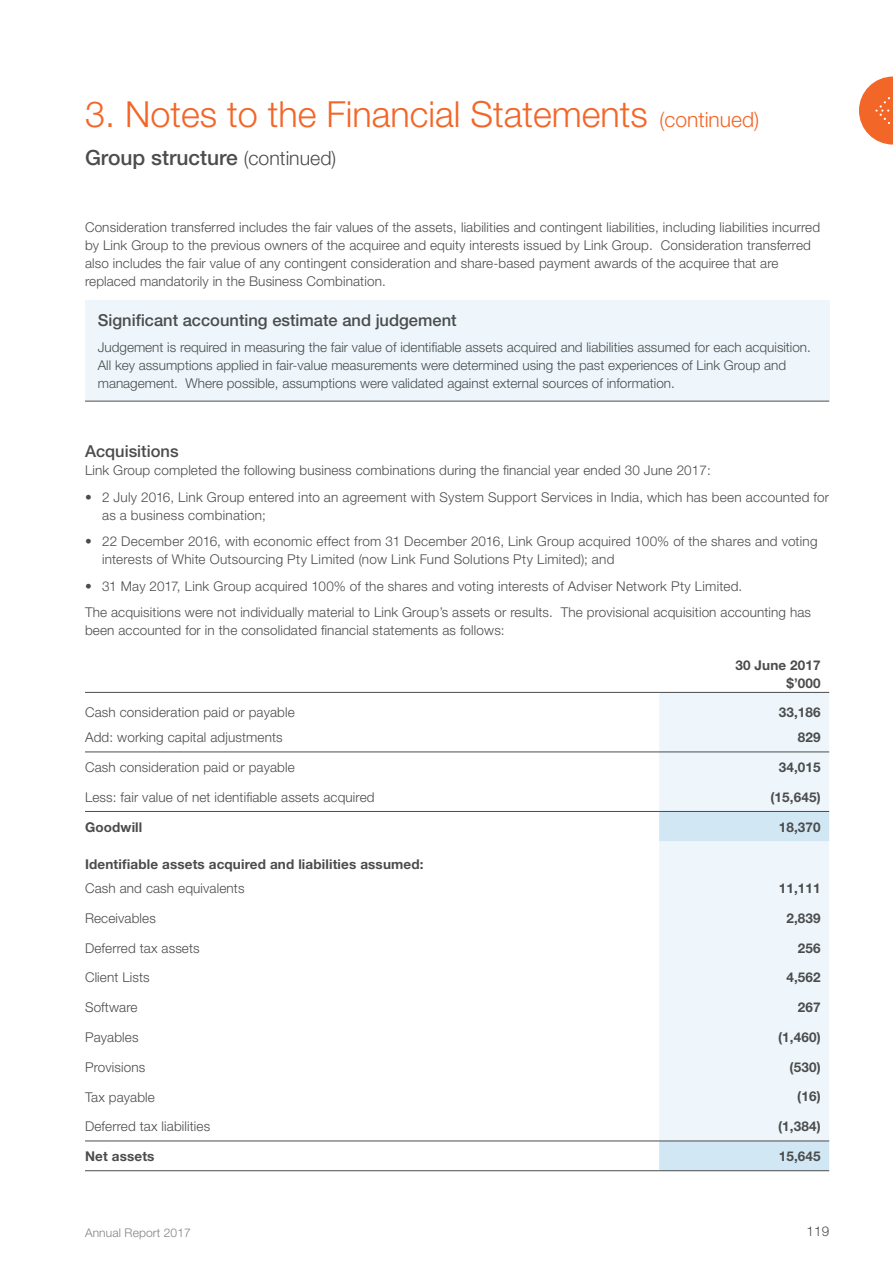
<style>
.page{position:relative;width:893px;height:1263px;background:#fff}
.page>*{position:absolute;margin:0;border:0;box-sizing:border-box;transform-origin:0 0}
.t1{font:300 36px "Helvetica Neue LT";color:#f26628}
.t2{font:500 21px "Helvetica Neue LT";color:#4b4c4d}
.t3{font:500 16.5px "Helvetica Neue LT";color:#4b4c4d}
.t4{font:300 13.5px/18px "Helvetica Neue LT";letter-spacing:.01em;color:#4b4c4d}
.t5{font:700 13.5px "Helvetica Neue LT";letter-spacing:.01em;color:#4b4c4d}
.t6{font:300 12px "Helvetica Neue LT";letter-spacing:.01em;color:#808285}
.s1{font-size:21px}
.s2{font-weight:300;font-size:19.5px}
</style>
<div class="page">
<svg style="left:859px;top:77px;width:34px;height:68px"></svg>
<div style="left:85px;top:300px;width:744px;height:101px;background:#eef6fb"></div>
<hr style="left:85px;top:401px;width:744px;height:1px;background:#4b4c4d">
<div style="left:659px;top:693px;width:170px;height:118px;background:#eef6fb"></div>
<svg style="left:659px;top:812px;width:170px;height:358px;background:#e9f3f9"></svg>
<hr style="left:85px;top:692px;width:574px;height:1px;background:#4b4c4d">
<hr style="left:659px;top:692px;width:170px;height:1px;background:#4b4c4d">
<hr style="left:85px;top:752px;width:574px;height:1px;background:#4b4c4d">
<hr style="left:659px;top:752px;width:170px;height:1px;background:#4b4c4d">
<hr style="left:85px;top:811px;width:574px;height:1px;background:#4b4c4d">
<hr style="left:659px;top:811px;width:170px;height:1px;background:#4b4c4d">
<hr style="left:85px;top:1141px;width:574px;height:1px;background:#4b4c4d">
<hr style="left:659px;top:1141px;width:170px;height:1px;background:#4b4c4d">
<hr style="left:85px;top:1170px;width:574px;height:1px;background:#4b4c4d">
<hr style="left:659px;top:1170px;width:170px;height:1px;background:#4b4c4d">
<p class="t1" style="left:85px;top:92px;width:676px">3. Notes to the Financial Statements <span class="s1">(continued)</span></p>
<p class="t2" style="left:85px;top:145px;width:253px">Group structure <span class="s2">(continued)</span></p>
<p class="t4" style="left:85px;top:218px;width:737px">Consideration transferred includes the fair values of the assets, liabilities and contingent liabilities, including liabilities incurred by Link Group to the previous owners of the acquiree and equity interests issued by Link Group. Consideration transferred also includes the fair value of any contingent consideration and share-based payment awards of the acquiree that are replaced mandatorily in the Business Combination.</p>
<p class="t3" style="left:98px;top:310px;width:360px">Significant accounting estimate and judgement</p>
<p class="t4" style="left:98px;top:338px;width:715px">Judgement is required in measuring the fair value of identifiable assets acquired and liabilities assumed for each acquisition.<br>All key assumptions applied in fair-value measurements were determined using the past experiences of Link Group and management. Where possible, assumptions were validated against external sources of information.</p>
<p class="t3" style="left:85px;top:442px;width:95px">Acquisitions</p>
<p class="t4" style="left:85px;top:461px;width:627px">Link Group completed the following business combinations during the financial year ended 30 June 2017:</p>
<p class="t4" style="left:102px;top:488px;width:728px;text-indent:-17px">• 2 July 2016, Link Group entered into an agreement with System Support Services in India, which has been accounted for as a business combination;</p>
<p class="t4" style="left:102px;top:532px;width:717px;text-indent:-17px">• 22 December 2016, with economic effect from 31 December 2016, Link Group acquired 100% of the shares and voting interests of White Outsourcing Pty Limited (now Link Fund Solutions Pty Limited); and</p>
<p class="t4" style="left:85px;top:577px;width:659px">• 31 May 2017, Link Group acquired 100% of the shares and voting interests of Adviser Network Pty Limited.</p>
<p class="t4" style="left:85px;top:603px;width:728px">The acquisitions were not individually material to Link Group’s assets or results. The provisional acquisition accounting has been accounted for in the consolidated financial statements as follows:</p>
<p class="t5" style="left:735px;top:657px;width:87px">30 June 2017</p>
<p class="t5" style="left:786px;top:675px;width:36px">$’000</p>
<p class="t4" style="left:85px;top:703px;width:211px">Cash consideration paid or payable</p>
<p class="t5" style="left:779px;top:704px;width:43px">33,186</p>
<p class="t4" style="left:85px;top:728px;width:199px">Add: working capital adjustments</p>
<p class="t5" style="left:798px;top:729px;width:24px">829</p>
<p class="t4" style="left:85px;top:758px;width:211px">Cash consideration paid or payable</p>
<p class="t5" style="left:779px;top:759px;width:43px">34,015</p>
<p class="t4" style="left:85px;top:788px;width:291px">Less: fair value of net identifiable assets acquired</p>
<p class="t5" style="left:770px;top:789px;width:52px">(15,645)</p>
<p class="t5" style="left:85px;top:818px;width:59px">Goodwill</p>
<p class="t5" style="left:779px;top:818px;width:43px">18,370</p>
<p class="t5" style="left:85px;top:855px;width:340px">Identifiable assets acquired and liabilities assumed:</p>
<p class="t4" style="left:85px;top:879px;width:161px">Cash and cash equivalents</p>
<p class="t5" style="left:779px;top:880px;width:43px">11,111</p>
<p class="t4" style="left:85px;top:909px;width:72px">Receivables</p>
<p class="t5" style="left:786px;top:910px;width:36px">2,839</p>
<p class="t4" style="left:85px;top:939px;width:116px">Deferred tax assets</p>
<p class="t5" style="left:798px;top:939px;width:24px">256</p>
<p class="t4" style="left:85px;top:968px;width:66px">Client Lists</p>
<p class="t5" style="left:786px;top:969px;width:36px">4,562</p>
<p class="t4" style="left:85px;top:998px;width:54px">Software</p>
<p class="t5" style="left:798px;top:999px;width:24px">267</p>
<p class="t4" style="left:85px;top:1028px;width:55px">Payables</p>
<p class="t5" style="left:778px;top:1029px;width:44px">(1,460)</p>
<p class="t4" style="left:85px;top:1058px;width:62px">Provisions</p>
<p class="t5" style="left:790px;top:1058px;width:33px">(530)</p>
<p class="t4" style="left:85px;top:1087px;width:71px">Tax payable</p>
<p class="t5" style="left:797px;top:1088px;width:25px">(16)</p>
<p class="t4" style="left:85px;top:1117px;width:127px">Deferred tax liabilities</p>
<p class="t5" style="left:778px;top:1118px;width:44px">(1,384)</p>
<p class="t5" style="left:85px;top:1148px;width:71px">Net assets</p>
<p class="t5" style="left:779px;top:1148px;width:43px">15,645</p>
<p class="t6" style="left:85px;top:1225px;width:107px">Annual Report 2017</p>
<p class="t4" style="left:806px;top:1222px;width:24px">119</p>
</div>
